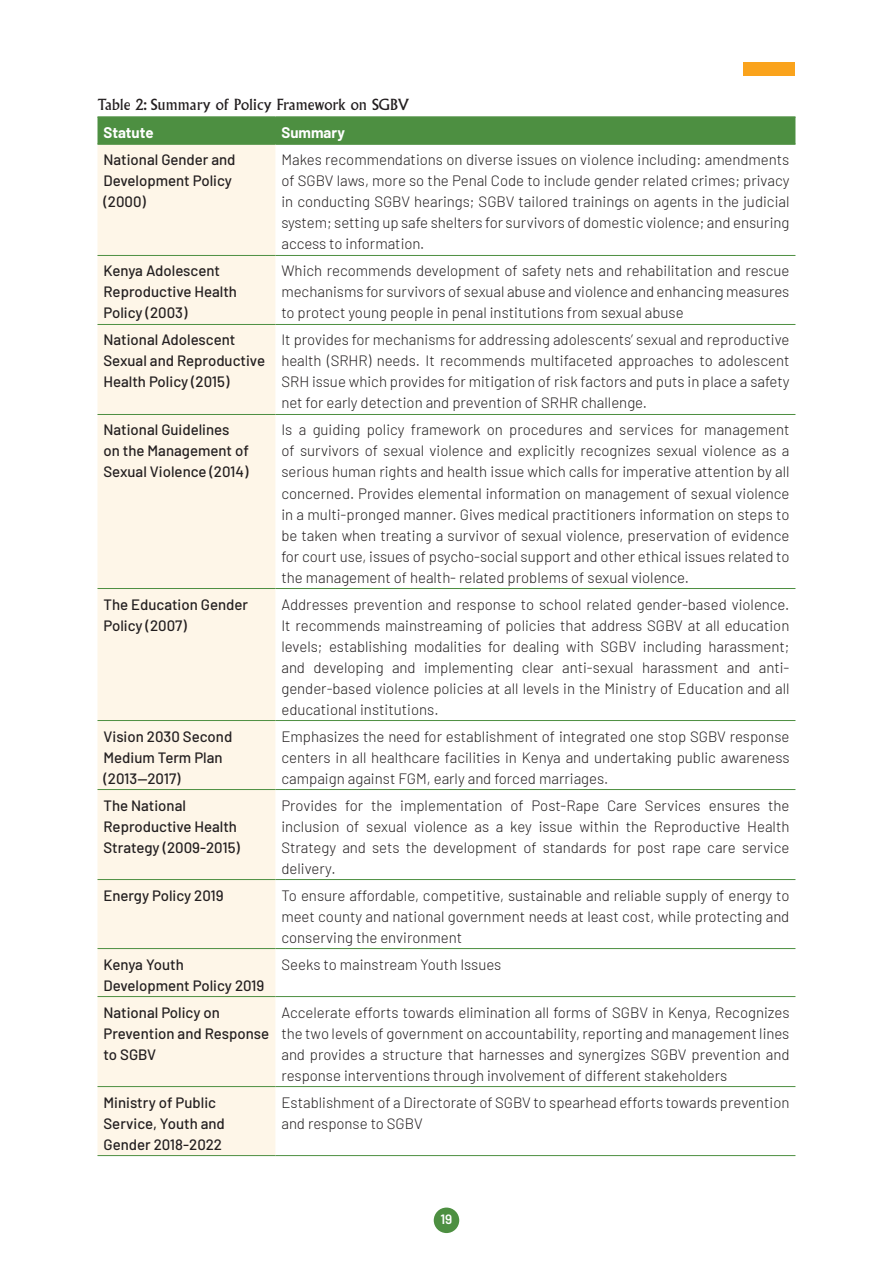
<style>
.page{position:relative;width:893px;height:1263px;background:#fff}
.page>*{position:absolute;margin:0;border:0;box-sizing:border-box;transform-origin:0 0}
.main_para{font:300 15px/21px "Barlow";color:#231f20;text-align:justify}
.main_para-2{font:500 15px/21px "Barlow";color:#231f20}
.main_para-3{font:15px "Albertus";color:#231f20}
.main_para-4{font:700 15px "Barlow";color:#fff}
.t1{font:600 13.5px "Barlow";color:#fff}
</style>
<div class="page">
<div style="left:434px;top:1207px;width:25px;height:26px;background:#4d8f41;border-radius:50%"></div>
<div style="left:744px;top:63px;width:51px;height:13px;background:#faa31c"></div>
<div style="left:98px;top:118px;width:697px;height:25px;background:#4d8f41"></div>
<div style="left:98px;top:145px;width:177px;height:1010px;background:#fef6e8"></div>
<hr style="left:98px;top:116px;width:177px;height:2px;background:#4d8f41">
<hr style="left:275px;top:116px;width:520px;height:2px;background:#4d8f41">
<hr style="left:98px;top:143px;width:177px;height:2px;background:#4d8f41">
<hr style="left:275px;top:143px;width:520px;height:2px;background:#4d8f41">
<hr style="left:98px;top:255px;width:177px;height:1px;background:#4d8f41">
<hr style="left:275px;top:255px;width:520px;height:1px;background:#4d8f41">
<hr style="left:98px;top:324px;width:177px;height:1px;background:#4d8f41">
<hr style="left:275px;top:324px;width:520px;height:1px;background:#4d8f41">
<hr style="left:98px;top:414px;width:177px;height:1px;background:#4d8f41">
<hr style="left:275px;top:414px;width:520px;height:1px;background:#4d8f41">
<hr style="left:98px;top:588px;width:177px;height:1px;background:#4d8f41">
<hr style="left:275px;top:588px;width:520px;height:1px;background:#4d8f41">
<hr style="left:98px;top:720px;width:177px;height:1px;background:#4d8f41">
<hr style="left:275px;top:720px;width:520px;height:1px;background:#4d8f41">
<hr style="left:98px;top:789px;width:177px;height:1px;background:#4d8f41">
<hr style="left:275px;top:789px;width:520px;height:1px;background:#4d8f41">
<hr style="left:98px;top:879px;width:177px;height:1px;background:#4d8f41">
<hr style="left:275px;top:879px;width:520px;height:1px;background:#4d8f41">
<hr style="left:98px;top:948px;width:177px;height:1px;background:#4d8f41">
<hr style="left:275px;top:948px;width:520px;height:1px;background:#4d8f41">
<hr style="left:98px;top:996px;width:177px;height:1px;background:#4d8f41">
<hr style="left:275px;top:996px;width:520px;height:1px;background:#4d8f41">
<hr style="left:98px;top:1086px;width:177px;height:1px;background:#4d8f41">
<hr style="left:275px;top:1086px;width:520px;height:1px;background:#4d8f41">
<hr style="left:98px;top:1155px;width:177px;height:1px;background:#4d8f41">
<hr style="left:275px;top:1155px;width:520px;height:1px;background:#4d8f41">
<p class="main_para-3" style="left:98px;top:96px;width:313px">Table 2: Summary of Policy Framework on SGBV</p>
<p class="main_para-4" style="left:104px;top:122px;width:52px">Statute</p>
<p class="main_para-4" style="left:281px;top:122px;width:65px">Summary</p>
<p class="main_para-2" style="left:104px;top:148px;width:134px">National Gender and<br>Development Policy (2000)</p>
<p class="main_para" style="left:281px;top:148px;width:510px">Makes recommendations on diverse issues on violence including: amendments of SGBV laws, more so the Penal Code to include gender related crimes; privacy in conducting SGBV hearings; SGBV tailored trainings on agents in the judicial system; setting up safe shelters for survivors of domestic violence; and ensuring access to information.</p>
<p class="main_para-2" style="left:104px;top:259px;width:135px">Kenya Adolescent<br>Reproductive Health<br>Policy (2003)</p>
<p class="main_para" style="left:281px;top:259px;width:509px">Which recommends development of safety nets and rehabilitation and rescue mechanisms for survivors of sexual abuse and violence and enhancing measures to protect young people in penal institutions from sexual abuse</p>
<p class="main_para-2" style="left:104px;top:328px;width:163px">National Adolescent<br>Sexual and Reproductive<br>Health Policy (2015)</p>
<p class="main_para" style="left:281px;top:328px;width:510px">It provides for mechanisms for addressing adolescents’ sexual and reproductive health (SRHR) needs. It recommends multifaceted approaches to adolescent SRH issue which provides for mitigation of risk factors and puts in place a safety net for early detection and prevention of SRHR challenge.</p>
<p class="main_para-2" style="left:104px;top:418px;width:147px">National Guidelines on the Management of<br>Sexual Violence (2014)</p>
<p class="main_para" style="left:281px;top:418px;width:510px">Is a guiding policy framework on procedures and services for management of survivors of sexual violence and explicitly recognizes sexual violence as a serious human rights and health issue which calls for imperative attention by all concerned. Provides elemental information on management of sexual violence in a multi-pronged manner. Gives medical practitioners information on steps to be taken when treating a survivor of sexual violence, preservation of evidence for court use, issues of psycho-social support and other ethical issues related to the management of health- related problems of sexual violence.</p>
<p class="main_para-2" style="left:104px;top:592px;width:146px">The Education Gender<br>Policy (2007)</p>
<p class="main_para" style="left:281px;top:592px;width:510px">Addresses prevention and response to school related gender-based violence.<br>It recommends mainstreaming of policies that address SGBV at all education levels; establishing modalities for dealing with SGBV including harassment; and developing and implementing clear anti-sexual harassment and anti&shy;gender-based violence policies at all levels in the Ministry of Education and all educational institutions.</p>
<p class="main_para-2" style="left:104px;top:724px;width:130px">Vision 2030 Second<br>Medium Term Plan (2013—2017)</p>
<p class="main_para" style="left:281px;top:724px;width:510px">Emphasizes the need for establishment of integrated one stop SGBV response centers in all healthcare facilities in Kenya and undertaking public awareness campaign against FGM, early and forced marriages.</p>
<p class="main_para-2" style="left:104px;top:793px;width:138px">The National<br>Reproductive Health<br>Strategy (2009-2015)</p>
<p class="main_para" style="left:281px;top:793px;width:510px">Provides for the implementation of Post-Rape Care Services ensures the inclusion of sexual violence as a key issue within the Reproductive Health Strategy and sets the development of standards for post rape care service delivery.</p>
<p class="main_para-2" style="left:104px;top:883px;width:122px">Energy Policy 2019</p>
<p class="main_para" style="left:281px;top:883px;width:510px">To ensure affordable, competitive, sustainable and reliable supply of energy to meet county and national government needs at least cost, while protecting and conserving the environment</p>
<p class="main_para-2" style="left:104px;top:952px;width:162px">Kenya Youth<br>Development Policy 2019</p>
<p class="main_para" style="left:281px;top:952px;width:221px">Seeks to mainstream Youth Issues</p>
<p class="main_para-2" style="left:104px;top:1000px;width:167px">National Policy on<br>Prevention and Response to SGBV</p>
<p class="main_para" style="left:281px;top:1000px;width:510px">Accelerate efforts towards elimination all forms of SGBV in Kenya, Recognizes the two levels of government on accountability, reporting and management lines and provides a structure that harnesses and synergizes SGBV prevention and response interventions through involvement of different stakeholders</p>
<p class="main_para-2" style="left:104px;top:1090px;width:123px">Ministry of Public<br>Service, Youth and<br>Gender 2018-2022</p>
<p class="main_para" style="left:281px;top:1090px;width:510px">Establishment of a Directorate of SGBV to spearhead efforts towards prevention and response to SGBV</p>
<p class="t1" style="left:441px;top:1209px;width:13px">19</p>
</div>
